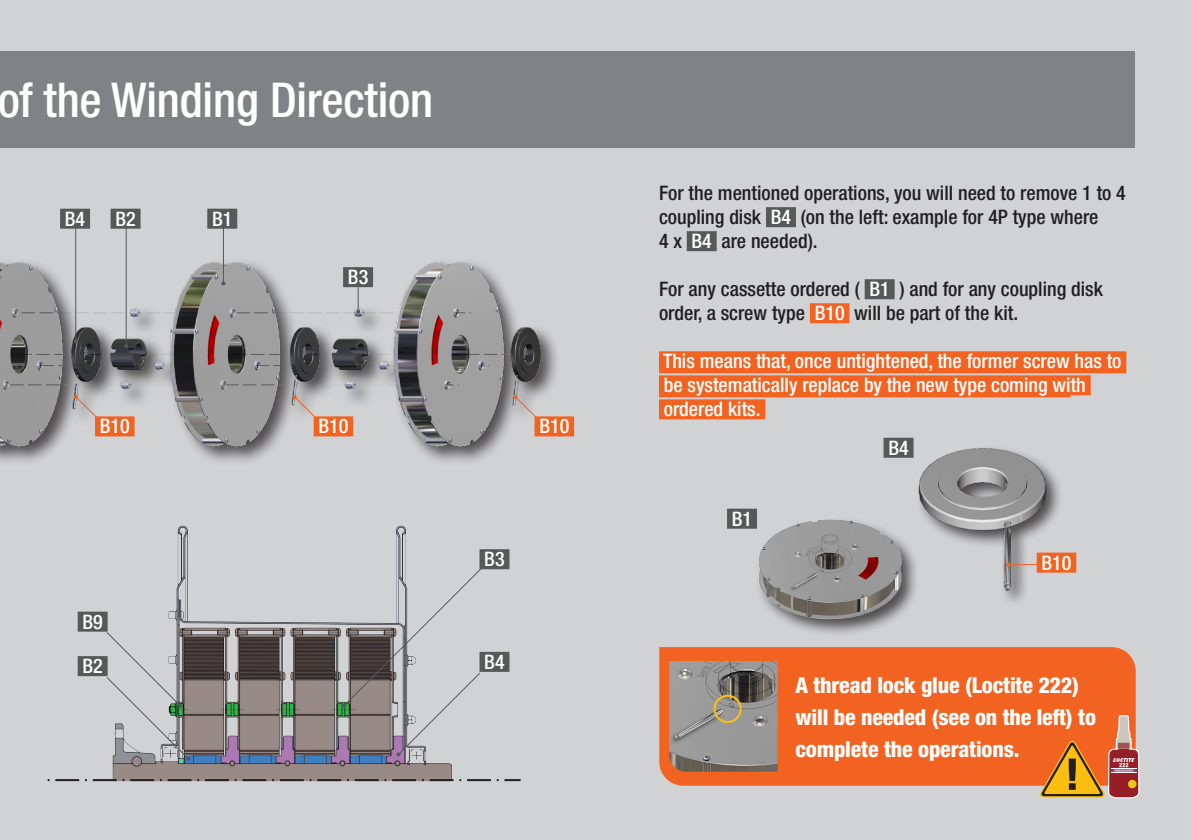
<style>
.page{position:relative;width:1191px;height:840px;background:#fff}
.page>*{position:absolute;margin:0;border:0;box-sizing:border-box;transform-origin:0 0}
.t1{font:500 condensed 48px "Helvetica Neue LT";letter-spacing:-.005em;color:#fff}
.t2{font:800 condensed 22px/32px "Helvetica Neue LT";letter-spacing:-.005em;color:#fff}
.t3{font:500 condensed 20px/24px "Helvetica Neue LT";color:#231f20}
.t4{font:500 condensed 20px/24px "Helvetica Neue LT";color:#fff}
.s1{color:#fff}
</style>
<div class="page">
<div style="left:0;top:0;width:1191px;height:839px;background:#d1d2d4"></div>
<div style="left:0;top:51px;width:1134px;height:96px;background:#808285"></div>
<img style="left:98px;top:597px;width:408px;height:185px">
<div style="left:766px;top:207px;width:30px;height:20px;background:#57585a"></div>
<div style="left:686px;top:231px;width:30px;height:20px;background:#57585a"></div>
<div style="left:864px;top:279px;width:30px;height:20px;background:#57585a"></div>
<div style="left:810px;top:303px;width:39px;height:20px;background:#f26221"></div>
<div style="left:659px;top:351px;width:467px;height:22px;background:#f26221"></div>
<div style="left:659px;top:375px;width:411px;height:22px;background:#f26221"></div>
<div style="left:1070px;top:375px;width:20px;height:20px;background:#f26221"></div>
<div style="left:659px;top:399px;width:106px;height:20px;background:#f26221"></div>
<div style="left:755px;top:516px;width:165px;height:121px;background:#231f20;opacity:.75"></div>
<img style="left:749px;top:516px;width:160px;height:111px">
<div style="left:727px;top:508px;width:30px;height:20px;background:#57585a"></div>
<div style="left:915px;top:445px;width:149px;height:163px;background:#231f20;opacity:.75"></div>
<img style="left:909px;top:446px;width:146px;height:146px">
<div style="left:1036px;top:552px;width:40px;height:20px;background:#f26221"></div>
<hr style="left:1008px;top:563px;width:29px;height:2px;background:#f26221">
<svg style="left:1006px;top:562px;width:4px;height:4px"></svg>
<div style="left:883px;top:437px;width:30px;height:20px;background:#57585a"></div>
<div style="left:659px;top:647px;width:476px;height:138px;background:#f26221"></div>
<img style="left:669px;top:660px;width:108px;height:111px">
<div style="left:78px;top:655px;width:30px;height:20px;background:#57585a"></div>
<div style="left:479px;top:651px;width:30px;height:20px;background:#57585a"></div>
<div style="left:78px;top:611px;width:30px;height:20px;background:#57585a"></div>
<svg style="left:106px;top:630px;width:84px;height:130px"></svg>
<svg style="left:342px;top:597px;width:141px;height:159px"></svg>
<img style="left:0;top:147px;width:588px;height:450px">
<div style="left:95px;top:416px;width:40px;height:20px;background:#f26221"></div>
<svg style="left:74px;top:395px;width:24px;height:23px"></svg>
<div style="left:314px;top:416px;width:39px;height:20px;background:#f26221"></div>
<svg style="left:293px;top:395px;width:23px;height:23px"></svg>
<div style="left:534px;top:416px;width:40px;height:20px;background:#f26221"></div>
<svg style="left:513px;top:395px;width:24px;height:23px"></svg>
<div style="left:207px;top:208px;width:30px;height:20px;background:#57585a"></div>
<div style="left:111px;top:208px;width:29px;height:20px;background:#57585a"></div>
<div style="left:343px;top:267px;width:30px;height:20px;background:#57585a"></div>
<div style="left:60px;top:208px;width:30px;height:20px;background:#57585a"></div>
<hr style="left:223px;top:226px;width:1px;height:57px;background:#57585a">
<svg style="left:221px;top:281px;width:4px;height:4px"></svg>
<hr style="left:358px;top:278px;width:1px;height:33px;background:#57585a">
<svg style="left:356px;top:309px;width:4px;height:4px"></svg>
<hr style="left:126px;top:226px;width:1px;height:120px;background:#57585a">
<svg style="left:124px;top:344px;width:4px;height:4px"></svg>
<hr style="left:75px;top:226px;width:1px;height:115px;background:#57585a">
<svg style="left:74px;top:339px;width:4px;height:4px"></svg>
<svg style="left:48px;top:778px;width:472px;height:2px"></svg>
<svg style="left:1039px;top:713px;width:101px;height:86px;background:#d67438"></svg>
<div style="left:713px;top:694px;width:28px;height:28px;border:2px solid #fdbe12;border-radius:50%"></div>
<h1 class="t1" style="left:-3px;top:71px;width:437px">of the Winding Direction</h1>
<p class="t4" style="left:65px;top:206px;width:22px">B4</p>
<p class="t4" style="left:115px;top:206px;width:22px">B2</p>
<p class="t4" style="left:212px;top:206px;width:22px">B1</p>
<p class="t4" style="left:348px;top:264px;width:22px">B3</p>
<p class="t4" style="left:100px;top:414px;width:31px">B10</p>
<p class="t4" style="left:318px;top:414px;width:31px">B10</p>
<p class="t4" style="left:539px;top:414px;width:31px">B10</p>
<p class="t4" style="left:484px;top:546px;width:22px">B3</p>
<p class="t4" style="left:82px;top:609px;width:22px">B9</p>
<p class="t4" style="left:82px;top:653px;width:22px">B2</p>
<p class="t4" style="left:484px;top:649px;width:22px">B4</p>
<p class="t3" style="left:659px;top:181px;width:468px">For the mentioned operations, you will need to remove 1 to 4 coupling disk <span class="s1">B4</span> (on the left: example for 4P type where<br>4 x <span class="s1">B4</span> are needed).</p>
<p class="t3" style="left:659px;top:277px;width:445px">For any cassette ordered ( <span class="s1">B1</span> ) and for any coupling disk order, a screw type <span class="s1">B10</span> will be part of the kit.</p>
<p class="t4" style="left:663px;top:349px;width:460px">This means that, once untightened, the former screw has to be systematically replace by the new type coming with ordered kits.</p>
<p class="t4" style="left:732px;top:506px;width:22px">B1</p>
<p class="t4" style="left:888px;top:435px;width:22px">B4</p>
<p class="t4" style="left:1041px;top:550px;width:31px">B10</p>
<p class="t2" style="left:795px;top:668px;width:302px">A thread lock glue (Loctite 222) will be needed (see on the left) to complete the operations.</p>
</div>
